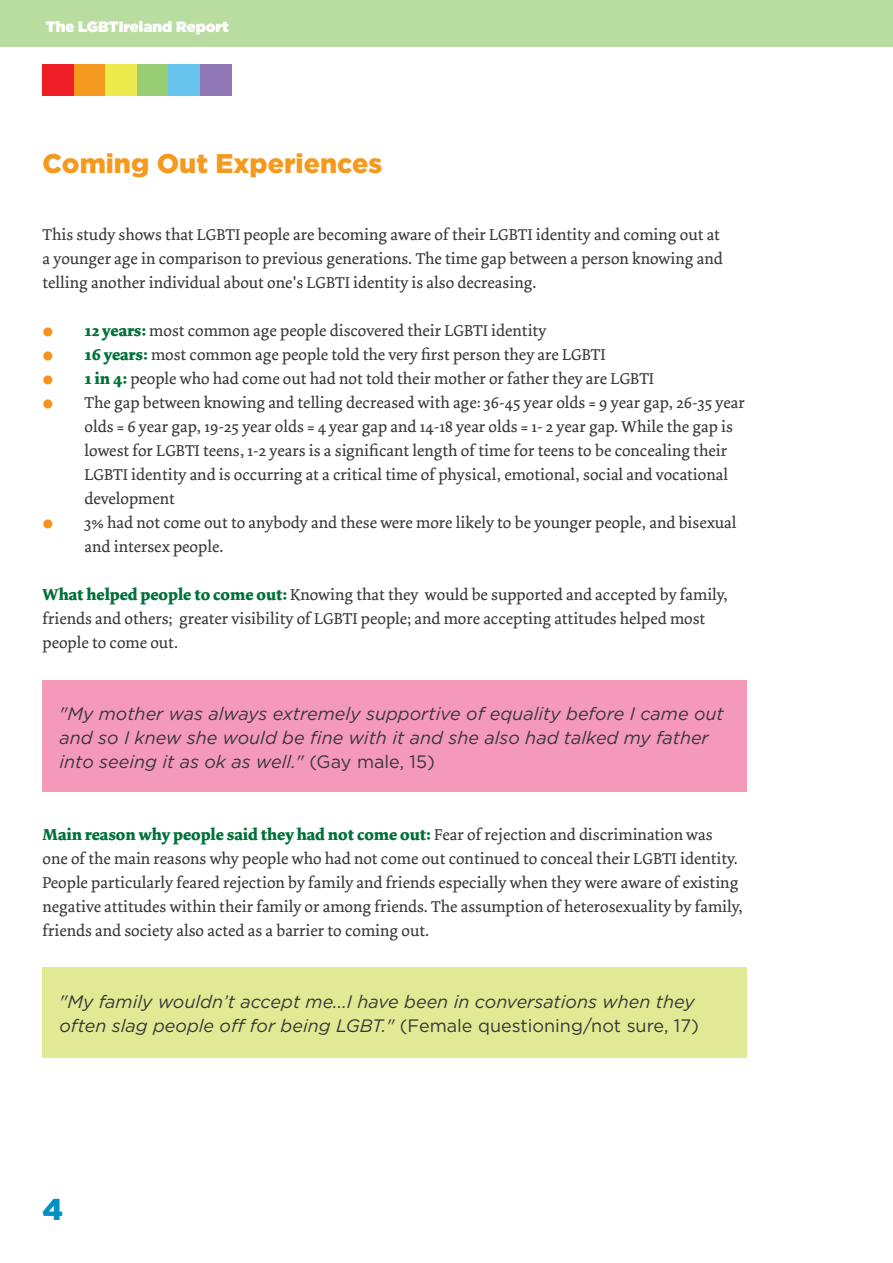
<style>
.page{position:relative;width:893px;height:1263px;background:#fff}
.page>*{position:absolute;margin:0;border:0;box-sizing:border-box;transform-origin:0 0}
.Bullet_list_-_level{font:700 48px "AG Book Rounded Std";color:#f7931d}
.t1{font:900 30px "Gotham HTF";color:#0090c6}
.t2{font:900 27px "Gotham HTF";color:#f49a1e}
.Paragraph_-_without{font:italic 18px/24px "Gotham HTF";color:#383839}
.Paragraph_-_without-2{font:16.5px/24px "Dolly";color:#383839}
.Bullet_list_-_level-2{font:16.5px/24px "Dolly";color:#383839}
.t3{font:900 15px "Gotham HTF";color:#fff}
.s1{font-weight:700;color:#007139}
.s2{font-style:normal}
</style>
<div class="page">
<div style="left:43px;top:64px;width:31px;height:32px;background:#ee2026"></div>
<div style="left:74px;top:64px;width:32px;height:32px;background:#f49a1e"></div>
<div style="left:106px;top:64px;width:31px;height:32px;background:#edea4d"></div>
<div style="left:137px;top:64px;width:32px;height:32px;background:#99cd75"></div>
<div style="left:169px;top:64px;width:31px;height:32px;background:#67c4ed"></div>
<div style="left:200px;top:64px;width:32px;height:32px;background:#8f76b5"></div>
<div style="left:0;top:0;width:893px;height:47px;background:#b9dca0"></div>
<div style="left:43px;top:680px;width:704px;height:112px;background:#f499b9"></div>
<div style="left:43px;top:967px;width:704px;height:90px;background:#e1e994"></div>
<p class="t3" style="left:46px;top:18px;width:185px">The LGBTIreland Report</p>
<p class="t2" style="left:43px;top:148px;width:341px">Coming Out Experiences</p>
<p class="Paragraph_-_without-2" style="left:43px;top:223px;width:682px">This study shows that LGBTI people are becoming aware of their LGBTI identity and coming out at a younger age in comparison to previous generations. The time gap between a person knowing and telling another individual about one's LGBTI identity is also decreasing.</p>
<p class="Bullet_list_-_level" style="left:43px;top:292px;width:12px">.</p>
<p class="Bullet_list_-_level-2" style="left:85px;top:319px;width:463px"><span class="s1">12 years:</span> most common age people discovered their LGBTI identity</p>
<p class="Bullet_list_-_level" style="left:43px;top:316px;width:12px">.</p>
<p class="Bullet_list_-_level-2" style="left:85px;top:343px;width:523px"><span class="s1">16 years:</span> most common age people told the very first person they are LGBTI</p>
<p class="Bullet_list_-_level" style="left:43px;top:340px;width:12px">.</p>
<p class="Bullet_list_-_level-2" style="left:85px;top:367px;width:571px"><span class="s1">1 in 4:</span> people who had come out had not told their mother or father they are LGBTI</p>
<p class="Bullet_list_-_level" style="left:43px;top:364px;width:12px">.</p>
<p class="Bullet_list_-_level-2" style="left:85px;top:391px;width:662px">The gap between knowing and telling decreased with age: 36-45 year olds = 9 year gap, 26-35 year olds = 6 year gap, 19-25 year olds = 4 year gap and 14-18 year olds = 1- 2 year gap. While the gap is lowest for LGBTI teens, 1-2 years is a significant length of time for teens to be concealing their LGBTI identity and is occurring at a critical time of physical, emotional, social and vocational development</p>
<p class="Bullet_list_-_level" style="left:43px;top:484px;width:12px">.</p>
<p class="Bullet_list_-_level-2" style="left:85px;top:511px;width:653px">3% had not come out to anybody and these were more likely to be younger people, and bisexual and intersex people.</p>
<p class="Paragraph_-_without-2" style="left:43px;top:583px;width:687px"><span class="s1">What helped people to come out:</span> Knowing that they would be supported and accepted by family, friends and others; greater visibility of LGBTI people; and more accepting attitudes helped most people to come out.</p>
<p class="Paragraph_-_without" style="left:60px;top:702px;width:666px">"My mother was always extremely supportive of equality before I came out and so I knew she would be fine with it and she also had talked my father into seeing it as ok as well." <span class="s2">(Gay male, 15)</span></p>
<p class="Paragraph_-_without-2" style="left:43px;top:823px;width:702px"><span class="s1">Main reason why people said they had not come out:</span> Fear of rejection and discrimination was<br>one of the main reasons why people who had not come out continued to conceal their LGBTI identity.<br>People particularly feared rejection by family and friends especially when they were aware of existing negative attitudes within their family or among friends. The assumption of heterosexuality by family, friends and society also acted as a barrier to coming out.</p>
<p class="Paragraph_-_without" style="left:60px;top:990px;width:641px">"My family wouldn’t accept me...I have been in conversations when they often slag people off for being LGBT." <span class="s2">(Female questioning/not sure, 17)</span></p>
<p class="t1" style="left:43px;top:1192px;width:22px">4</p>
</div>
